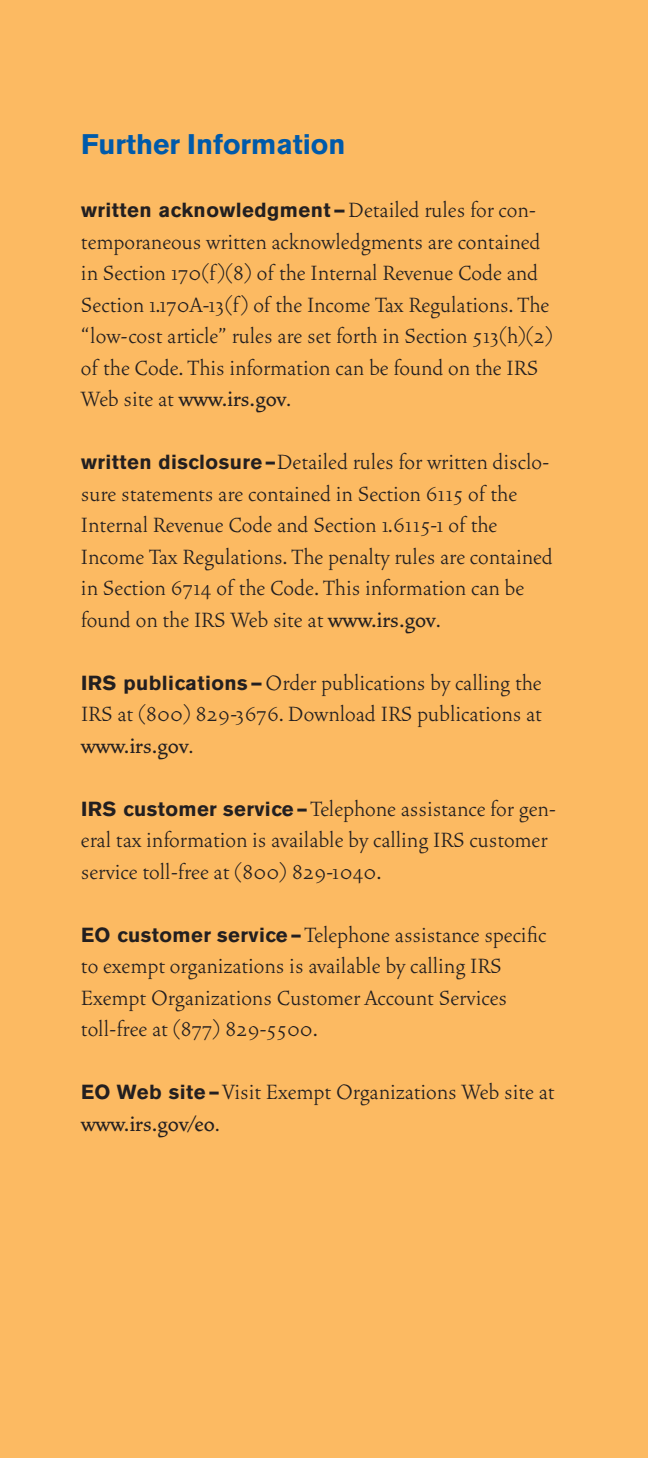
<style>
.page{position:relative;width:648px;height:1458px;background:#fcba62}
.page>*{position:absolute;margin:0;border:0;box-sizing:border-box;transform-origin:0 0}
.t1{font:700 28.12px "Akzidenz Grotesk BQ";color:#005aaa}
.t2{font:300 25.88px/31.5px "Vendetta";color:#231f20}
.t3{font:700 20.25px "Akzidenz Grotesk BQ";letter-spacing:.02em;color:#231f20}
.s1{font-family:"Vendetta";font-weight:300;font-size:25.88px}
.s2{font-weight:500}
.s3{font-family:"Akzidenz Grotesk BQ";font-weight:700;font-size:20.25px}
</style>
<div class="page">
<p class="t1" style="left:81px;top:134px;width:266px">Further Information</p>
<p class="t3" style="left:81px;top:203px;width:457px">written acknowledgment—<span class="s1">Detailed rules for con-</span></p>
<p class="t2" style="left:81px;top:228px;width:474px">temporaneous written acknowledgments are contained in Section 170(f)(8) of the Internal Revenue Code and Section 1.170A-13(f) of the Income Tax Regulations. The “low-cost article” rules are set forth in Section 513(h)(2) of the Code. This information can be found on the IRS Web site at <span class="s2">www.irs.gov</span>.</p>
<p class="t2" style="left:81px;top:448px;width:473px"><span class="s3">written disclosure–</span>Detailed rules for written disclo&shy;sure statements are contained in Section 6115 of the Internal Revenue Code and Section 1.6115-1 of the Income Tax Regulations. The penalty rules are contained in Section 6714 of the Code. This information can be found on the IRS Web site at <span class="s2">www.irs.gov</span>.</p>
<p class="t2" style="left:81px;top:669px;width:463px;text-align:justify"><span class="s3">IRS publications—</span>Order publications by calling the IRS at (800) 829-3676. Download IRS publications at <span class="s2">www.irs.gov</span>.</p>
<p class="t2" style="left:81px;top:795px;width:477px"><span class="s3">IRS customer service–</span>Telephone assistance for gen&shy;eral tax information is available by calling IRS customer service toll-free at (800) 829-1040.</p>
<p class="t2" style="left:81px;top:921px;width:467px"><span class="s3">EO customer service–</span>Telephone assistance specific to exempt organizations is available by calling IRS Exempt Organizations Customer Account Services toll-free at (877) 829-5500.</p>
<p class="t2" style="left:81px;top:1078px;width:475px"><span class="s3">EO Web site–</span>Visit Exempt Organizations Web site at <span class="s2">www.irs.gov/eo</span>.</p>
</div>
